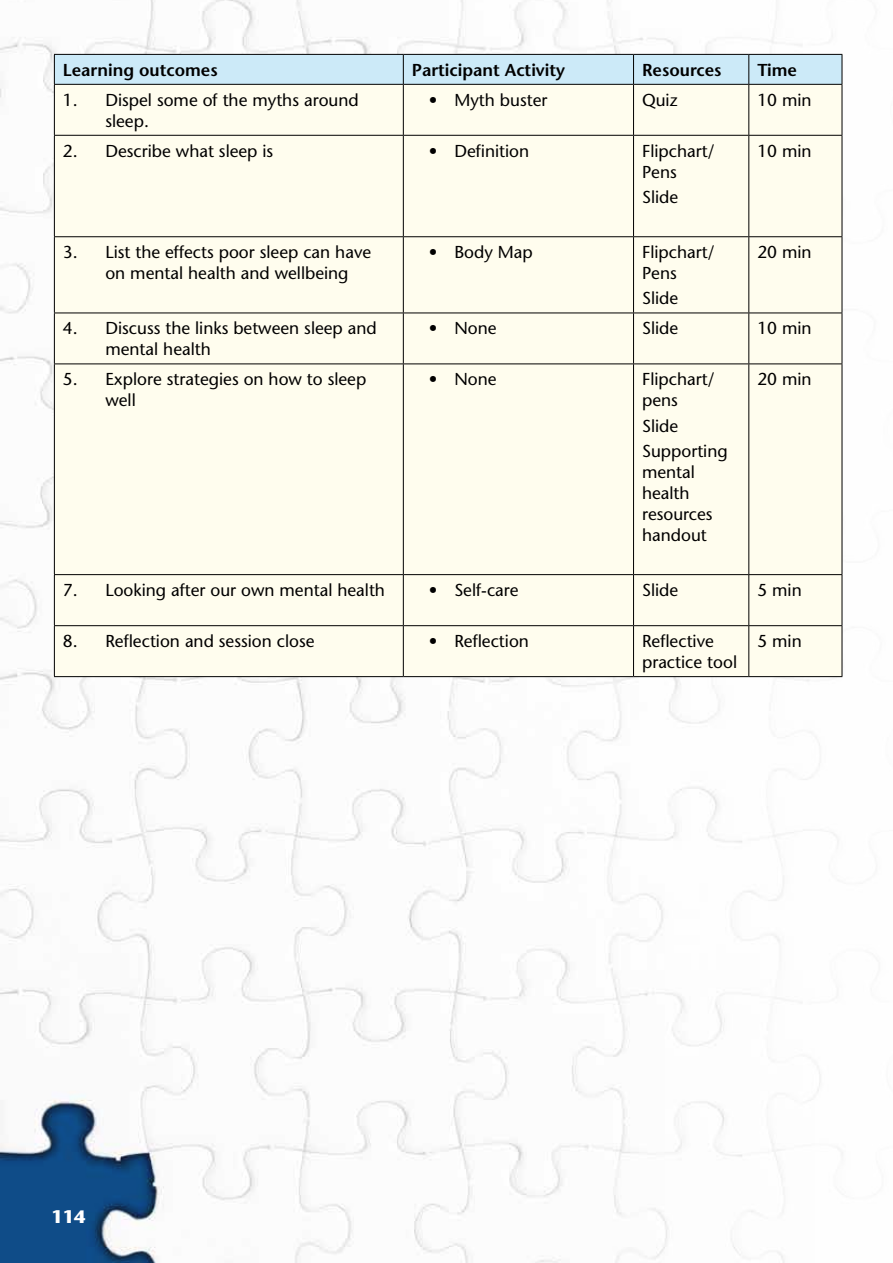
<style>
.page{position:relative;width:893px;height:1263px;background:#fff}
.page>*{position:absolute;margin:0;border:0;box-sizing:border-box;transform-origin:0 0}
.t1{font:700 18px "Stone Sans";color:#fff}
.t2{font:17.25px/21px "Stone Sans";color:#000}
.t3{font:600 17.25px "Stone Sans";color:#000}
</style>
<div class="page">
<img style="left:0;top:0;width:843px;height:1263px">
<div style="left:55px;top:85px;width:787px;height:591px;background:#fffdee"></div>
<svg style="left:54px;top:54px;width:789px;height:30px;background:#c3e0ed"></svg>
<hr style="left:54px;top:84px;width:349px;height:1px;background:#000">
<hr style="left:54px;top:85px;width:1px;height:50px;background:#000">
<hr style="left:403px;top:84px;width:230px;height:1px;background:#000">
<hr style="left:403px;top:85px;width:1px;height:50px;background:#000">
<hr style="left:633px;top:84px;width:116px;height:1px;background:#000">
<hr style="left:633px;top:85px;width:1px;height:50px;background:#000">
<hr style="left:749px;top:84px;width:93px;height:1px;background:#000">
<hr style="left:748px;top:85px;width:1px;height:50px;background:#000">
<hr style="left:842px;top:85px;width:1px;height:50px;background:#000">
<hr style="left:54px;top:135px;width:349px;height:1px;background:#000">
<hr style="left:54px;top:136px;width:1px;height:100px;background:#000">
<hr style="left:403px;top:135px;width:230px;height:1px;background:#000">
<hr style="left:403px;top:136px;width:1px;height:100px;background:#000">
<hr style="left:633px;top:135px;width:116px;height:1px;background:#000">
<hr style="left:633px;top:136px;width:1px;height:100px;background:#000">
<hr style="left:749px;top:135px;width:93px;height:1px;background:#000">
<hr style="left:748px;top:136px;width:1px;height:100px;background:#000">
<hr style="left:842px;top:136px;width:1px;height:100px;background:#000">
<hr style="left:54px;top:236px;width:349px;height:1px;background:#000">
<hr style="left:54px;top:237px;width:1px;height:76px;background:#000">
<hr style="left:403px;top:236px;width:230px;height:1px;background:#000">
<hr style="left:403px;top:237px;width:1px;height:76px;background:#000">
<hr style="left:633px;top:236px;width:116px;height:1px;background:#000">
<hr style="left:633px;top:237px;width:1px;height:76px;background:#000">
<hr style="left:749px;top:236px;width:93px;height:1px;background:#000">
<hr style="left:748px;top:237px;width:1px;height:76px;background:#000">
<hr style="left:842px;top:237px;width:1px;height:76px;background:#000">
<hr style="left:54px;top:313px;width:349px;height:1px;background:#000">
<hr style="left:54px;top:313px;width:1px;height:50px;background:#000">
<hr style="left:403px;top:313px;width:230px;height:1px;background:#000">
<hr style="left:403px;top:313px;width:1px;height:50px;background:#000">
<hr style="left:633px;top:313px;width:116px;height:1px;background:#000">
<hr style="left:633px;top:313px;width:1px;height:50px;background:#000">
<hr style="left:749px;top:313px;width:93px;height:1px;background:#000">
<hr style="left:748px;top:313px;width:1px;height:50px;background:#000">
<hr style="left:842px;top:313px;width:1px;height:50px;background:#000">
<hr style="left:54px;top:363px;width:349px;height:1px;background:#000">
<hr style="left:54px;top:364px;width:1px;height:210px;background:#000">
<hr style="left:403px;top:363px;width:230px;height:1px;background:#000">
<hr style="left:403px;top:364px;width:1px;height:210px;background:#000">
<hr style="left:633px;top:363px;width:116px;height:1px;background:#000">
<hr style="left:633px;top:364px;width:1px;height:210px;background:#000">
<hr style="left:749px;top:363px;width:93px;height:1px;background:#000">
<hr style="left:748px;top:364px;width:1px;height:210px;background:#000">
<hr style="left:842px;top:364px;width:1px;height:210px;background:#000">
<hr style="left:54px;top:574px;width:349px;height:1px;background:#000">
<hr style="left:54px;top:575px;width:1px;height:50px;background:#000">
<hr style="left:403px;top:574px;width:230px;height:1px;background:#000">
<hr style="left:403px;top:575px;width:1px;height:50px;background:#000">
<hr style="left:633px;top:574px;width:116px;height:1px;background:#000">
<hr style="left:633px;top:575px;width:1px;height:50px;background:#000">
<hr style="left:749px;top:574px;width:93px;height:1px;background:#000">
<hr style="left:748px;top:575px;width:1px;height:50px;background:#000">
<hr style="left:842px;top:575px;width:1px;height:50px;background:#000">
<hr style="left:54px;top:625px;width:349px;height:1px;background:#000">
<hr style="left:54px;top:626px;width:1px;height:50px;background:#000">
<hr style="left:403px;top:625px;width:230px;height:1px;background:#000">
<hr style="left:403px;top:626px;width:1px;height:50px;background:#000">
<hr style="left:633px;top:625px;width:116px;height:1px;background:#000">
<hr style="left:633px;top:626px;width:1px;height:50px;background:#000">
<hr style="left:749px;top:625px;width:93px;height:1px;background:#000">
<hr style="left:748px;top:626px;width:1px;height:50px;background:#000">
<hr style="left:842px;top:626px;width:1px;height:50px;background:#000">
<hr style="left:54px;top:676px;width:349px;height:1px;background:#000">
<hr style="left:403px;top:676px;width:230px;height:1px;background:#000">
<hr style="left:633px;top:676px;width:116px;height:1px;background:#000">
<hr style="left:749px;top:676px;width:93px;height:1px;background:#000">
<p class="t3" style="left:63px;top:59px;width:156px">Learning outcomes</p>
<p class="t3" style="left:412px;top:59px;width:155px">Participant Activity</p>
<p class="t3" style="left:642px;top:59px;width:81px">Resources</p>
<p class="t3" style="left:757px;top:59px;width:41px">Time</p>
<p class="t2" style="left:105px;top:89px;width:255px;text-indent:-43px">1. Dispel some of the myths around sleep.</p>
<p class="t2" style="left:429px;top:89px;width:120px">• Myth buster</p>
<p class="t2" style="left:642px;top:89px;width:37px">Quiz</p>
<p class="t2" style="left:757px;top:89px;width:56px">10 min</p>
<p class="t2" style="left:63px;top:140px;width:212px">2. Describe what sleep is</p>
<p class="t2" style="left:429px;top:140px;width:102px">• Definition</p>
<p class="t2" style="left:642px;top:140px;width:74px">Flipchart/<br>Pens</p>
<p class="t2" style="left:642px;top:186px;width:38px">Slide</p>
<p class="t2" style="left:757px;top:140px;width:56px">10 min</p>
<p class="t2" style="left:105px;top:242px;width:267px;text-indent:-43px">3. List the effects poor sleep can have on mental health and wellbeing</p>
<p class="t2" style="left:429px;top:242px;width:105px">• Body Map</p>
<p class="t2" style="left:642px;top:242px;width:74px">Flipchart/<br>Pens</p>
<p class="t2" style="left:642px;top:288px;width:38px">Slide</p>
<p class="t2" style="left:757px;top:242px;width:56px">20 min</p>
<p class="t2" style="left:105px;top:318px;width:273px;text-indent:-43px">4. Discuss the links between sleep and mental health</p>
<p class="t2" style="left:429px;top:318px;width:69px">• None</p>
<p class="t2" style="left:642px;top:318px;width:38px">Slide</p>
<p class="t2" style="left:757px;top:318px;width:56px">10 min</p>
<p class="t2" style="left:105px;top:369px;width:262px;text-indent:-43px">5. Explore strategies on how to sleep well</p>
<p class="t2" style="left:429px;top:369px;width:69px">• None</p>
<p class="t2" style="left:642px;top:369px;width:74px">Flipchart/ pens</p>
<p class="t2" style="left:642px;top:413px;width:87px;line-height:25.2px">Slide<br>Supporting</p>
<p class="t2" style="left:642px;top:461px;width:72px">mental health resources handout</p>
<p class="t2" style="left:757px;top:369px;width:56px">20 min</p>
<p class="t2" style="left:63px;top:579px;width:324px">7. Looking after our own mental health</p>
<p class="t2" style="left:429px;top:579px;width:91px">• Self-care</p>
<p class="t2" style="left:642px;top:579px;width:38px">Slide</p>
<p class="t2" style="left:757px;top:579px;width:46px">5 min</p>
<p class="t2" style="left:63px;top:631px;width:253px">8. Reflection and session close</p>
<p class="t2" style="left:429px;top:631px;width:102px">• Reflection</p>
<p class="t2" style="left:642px;top:631px;width:97px">Reflective practice tool</p>
<p class="t2" style="left:757px;top:631px;width:46px">5 min</p>
<p class="t1" style="left:52px;top:1206px;width:36px">114</p>
</div>
